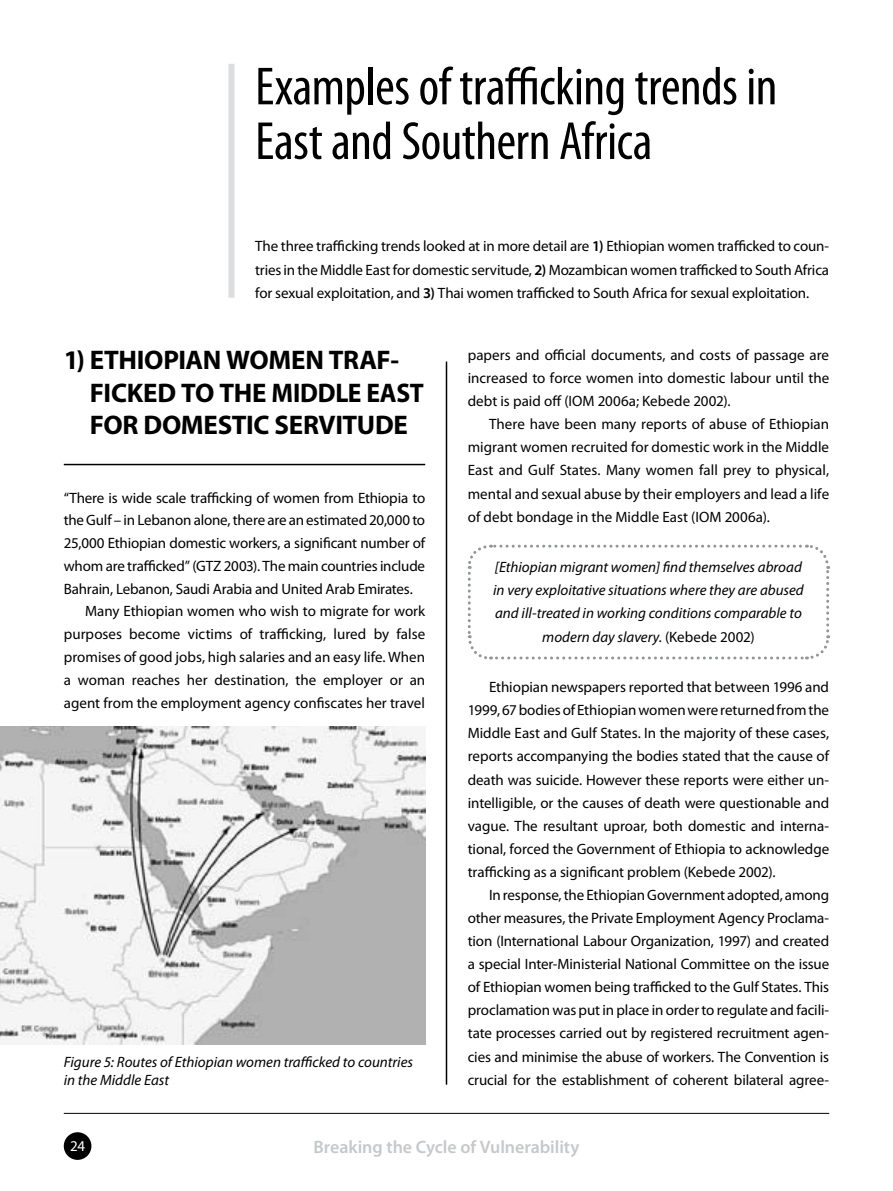
<style>
.page{position:relative;width:893px;height:1191px;background:#fff}
.page>*{position:absolute;margin:0;border:0;box-sizing:border-box;transform-origin:0 0}
.t1{font:condensed 54px/54.6px "Myriad Pro";letter-spacing:-.01em;color:#000}
.t2{font:700 27px/32.7px "Myriad Pro";letter-spacing:-.01em;color:#000}
.t3{font:600 18px "Myriad Pro";letter-spacing:-.005em;color:#c6c8ca}
.t4{font:15px/23.1px "Myriad Pro";letter-spacing:-.005em;color:#000;text-align:justify}
.t5{font:italic 15px/23.1px "Myriad Pro";color:#000;text-align:center}
.t6{font:15px "Myriad Pro";color:#fff}
.s1{font-weight:600}
.s2{font-style:normal}
</style>
<div class="page">
<img style="left:0;top:726px;width:425px;height:318px">
<div style="left:64px;top:1132px;width:27px;height:27px;background:#000;border-radius:50%"></div>
<hr style="left:64px;top:1113px;width:765px;height:1px;background:#000">
<hr style="left:64px;top:464px;width:361px;height:1px;background:#000">
<hr style="left:446px;top:361px;width:1px;height:723px;background:#000">
<svg style="left:467px;top:544px;width:364px;height:116px"></svg>
<div style="left:228px;top:64px;width:6px;height:234px;background:#dcddde"></div>
<h1 class="t1" style="left:255px;top:58px;width:524px">Examples of trafficking trends in<br>East and Southern Africa</h1>
<p class="t4" style="left:255px;top:235px;width:576px">The three trafficking trends looked at in more detail are <span class="s1">1)</span> Ethiopian women trafficked to coun&shy;tries in the Middle East for domestic servitude, <span class="s1">2)</span> Mozambican women trafficked to South Africa for sexual exploitation, and <span class="s1">3)</span> Thai women trafficked to South Africa for sexual exploitation.</p>
<h2 class="t2" style="left:90px;top:343px;width:335px;text-indent:-26px">1) ETHIOPIAN WOMEN TRAF-<br>FICKED TO THE MIDDLE EAST<br>FOR DOMESTIC SERVITUDE</h2>
<p class="t4" style="left:64px;top:486px;width:363px">“There is wide scale trafficking of women from Ethiopia to</p>
<p class="t4" style="left:64px;top:508px;width:363px">the Gulf – in Lebanon alone, there are an estimated 20,000 to</p>
<p class="t4" style="left:64px;top:531px;width:363px">25,000 Ethiopian domestic workers, a significant number of</p>
<p class="t4" style="left:64px;top:554px;width:363px">whom are trafficked” (GTZ 2003). The main countries include</p>
<p class="t4" style="left:64px;top:577px;width:351px">Bahrain, Lebanon, Saudi Arabia and United Arab Emirates.</p>
<p class="t4" style="left:85px;top:599px;width:342px">Many Ethiopian women who wish to migrate for work</p>
<p class="t4" style="left:64px;top:622px;width:363px">purposes become victims of trafficking, lured by false</p>
<p class="t4" style="left:64px;top:645px;width:363px">promises of good jobs, high salaries and an easy life. When</p>
<p class="t4" style="left:64px;top:668px;width:363px">a woman reaches her destination, the employer or an</p>
<p class="t4" style="left:64px;top:690px;width:363px">agent from the employment agency confiscates her travel</p>
<p class="t5" style="left:64px;top:1052px;width:351px;line-height:18px;text-align:left">Figure 5: Routes of Ethiopian women trafficked to countries in the Middle East</p>
<p class="t4" style="left:468px;top:343px;width:363px">papers and official documents, and costs of passage are increased to force women into domestic labour until the debt is paid off (IOM 2006a; Kebede 2002).</p>
<p class="t4" style="left:468px;top:412px;width:363px;text-indent:21px">There have been many reports of abuse of Ethiopian migrant women recruited for domestic work in the Middle East and Gulf States. Many women fall prey to physical, mental and sexual abuse by their employers and lead a life of debt bondage in the Middle East (IOM 2006a).</p>
<p class="t5" style="left:493px;top:555px;width:312px">[Ethiopian migrant women] find themselves abroad in very exploitative situations where they are abused and ill-treated in working conditions comparable to modern day slavery. <span class="s2">(Kebede 2002)</span></p>
<p class="t4" style="left:468px;top:675px;width:363px;text-indent:21px">Ethiopian newspapers reported that between 1996 and 1999, 67 bodies of Ethiopian women were returned from the Middle East and Gulf States. In the majority of these cases, reports accompanying the bodies stated that the cause of death was suicide. However these reports were either un&shy;intelligible, or the causes of death were questionable and vague. The resultant uproar, both domestic and interna&shy;tional, forced the Government of Ethiopia to acknowledge trafficking as a significant problem (Kebede 2002).</p>
<p class="t4" style="left:468px;top:883px;width:363px;text-indent:21px">In response, the Ethiopian Government adopted, among other measures, the Private Employment Agency Proclama&shy;tion (International Labour Organization, 1997) and created a special Inter-Ministerial National Committee on the issue of Ethiopian women being trafficked to the Gulf States. This proclamation was put in place in order to regulate and facili&shy;tate processes carried out by registered recruitment agen&shy;cies and minimise the abuse of workers. The Convention is crucial for the establishment of coherent bilateral agree-</p>
<p class="t6" style="left:70px;top:1136px;width:16px">24</p>
<p class="t3" style="left:313px;top:1135px;width:268px">Breaking the Cycle of Vulnerability</p>
</div>
